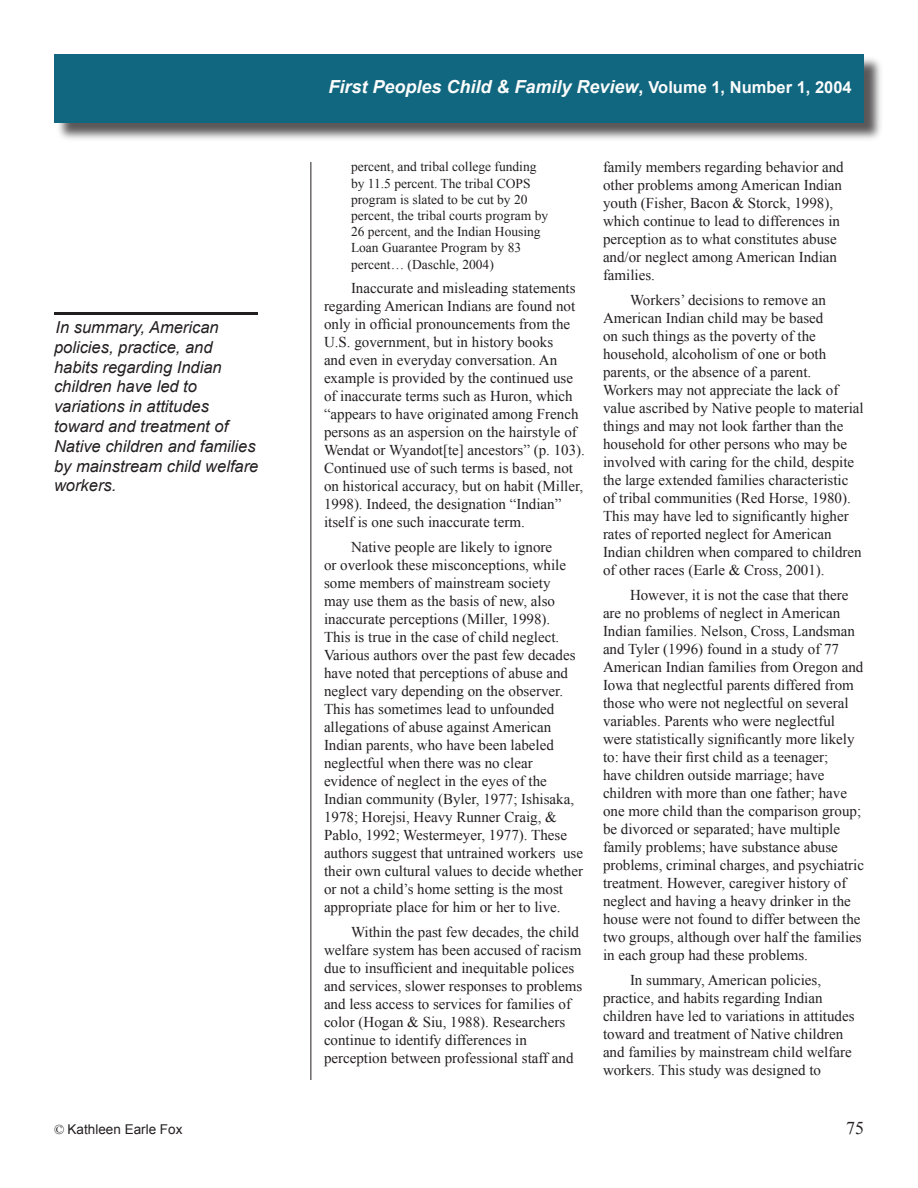
<style>
.page{position:relative;width:918px;height:1188px;background:#fff}
.page>*{position:absolute;margin:0;border:0;box-sizing:border-box;transform-origin:0 0}
.t1{font:700 21px "Arial";color:#fcfcfc}
.t2{font:italic 700 18px "Arial";color:#fcfcfc}
.t3{font:18px "Times New Roman";color:#231f20}
.t4{font:italic 16.5px/19.8px "Arial";color:#231f20}
.t5{font:15px/18px "Times New Roman";color:#231f20}
.t6{font:13.5px/16.2px "Times New Roman";color:#231f20}
.t7{font:13.5px "Arial";color:#231f20}
.s1{font-style:normal}
.s2{font-style:normal;font-size:16.5px}
.s3{font-family:"Times New Roman"}
</style>
<div class="page">
<hr style="left:310px;top:162px;width:1px;height:918px;background:#231f20">
<div style="left:54px;top:55px;width:830px;height:88px;background:#231f20;opacity:.75"></div>
<div style="left:54px;top:54px;width:810px;height:69px;background:#10677f"></div>
<hr style="left:54px;top:312px;width:204px;height:3px;background:#231f20">
<h1 class="t1" style="left:173px;top:65px;width:681px">First Peoples Child &amp; Family Review, Volume 1, Number 1, July 2004</h1>
<p class="t2" style="left:328px;top:75px;width:525px">First Peoples Child &amp; Family Review<span class="s1">,</span> <span class="s2">Volume 1, Number 1, 2004</span></p>
<p class="t4" style="left:54px;top:318px;width:206px">In summary, American policies, practice, and habits regarding Indian children have led to variations in attitudes toward and treatment of<br>Native children and families by mainstream child welfare workers.</p>
<p class="t7" style="left:54px;top:1120px;width:130px"><span class="s3">©</span> Kathleen Earle Fox</p>
<p class="t6" style="left:351px;top:159px;width:199px">percent, and tribal college funding by 11.5 percent. The tribal COPS program is slated to be cut by 20 percent, the tribal courts program by<br>26 percent, and the Indian Housing<br>Loan Guarantee Program by 83 percent… (Daschle, 2004)</p>
<p class="t5" style="left:324px;top:279px;width:262px;text-indent:27px">Inaccurate and misleading statements regarding American Indians are found not only in official pronouncements from the U.S. government, but in history books<br>and even in everyday conversation. An example is provided by the continued use of inaccurate terms such as Huron, which “appears to have originated among French persons as an aspersion on the hairstyle of Wendat or Wyandot[te] ancestors” (p. 103).<br>Continued use of such terms is based, not on historical accuracy, but on habit (Miller, 1998). Indeed, the designation “Indian” itself is one such inaccurate term.</p>
<p class="t5" style="left:324px;top:538px;width:261px;text-indent:27px">Native people are likely to ignore<br>or overlook these misconceptions, while some members of mainstream society<br>may use them as the basis of new, also inaccurate perceptions (Miller, 1998).<br>This is true in the case of child neglect.<br>Various authors over the past few decades have noted that perceptions of abuse and neglect vary depending on the observer.<br>This has sometimes lead to unfounded allegations of abuse against American Indian parents, who have been labeled neglectful when there was no clear evidence of neglect in the eyes of the Indian community (Byler, 1977; Ishisaka, 1978; Horejsi, Heavy Runner Craig, &amp; Pablo, 1992; Westermeyer, 1977). These authors suggest that untrained workers use their own cultural values to decide whether or not a child’s home setting is the most appropriate place for him or her to live.</p>
<p class="t5" style="left:324px;top:923px;width:260px;text-indent:27px">Within the past few decades, the child welfare system has been accused of racism due to insufficient and inequitable polices and services, slower responses to problems and less access to services for families of color (Hogan &amp; Siu, 1988). Researchers continue to identify differences in perception between professional staff and</p>
<p class="t5" style="left:603px;top:158px;width:242px">family members regarding behavior and other problems among American Indian youth (Fisher, Bacon &amp; Storck, 1998), which continue to lead to differences in perception as to what constitutes abuse and/or neglect among American Indian families.</p>
<p class="t5" style="left:603px;top:291px;width:262px;text-indent:27px">Workers’ decisions to remove an American Indian child may be based<br>on such things as the poverty of the household, alcoholism of one or both parents, or the absence of a parent.<br>Workers may not appreciate the lack of value ascribed by Native people to material things and may not look farther than the household for other persons who may be involved with caring for the child, despite the large extended families characteristic of tribal communities (Red Horse, 1980).<br>This may have led to significantly higher rates of reported neglect for American Indian children when compared to children of other races (Earle &amp; Cross, 2001).</p>
<p class="t5" style="left:603px;top:586px;width:263px;text-indent:27px">However, it is not the case that there are no problems of neglect in American Indian families. Nelson, Cross, Landsman and Tyler (1996) found in a study of 77<br>American Indian families from Oregon and Iowa that neglectful parents differed from those who were not neglectful on several variables. Parents who were neglectful were statistically significantly more likely to: have their first child as a teenager;<br>have children outside marriage; have children with more than one father; have one more child than the comparison group; be divorced or separated; have multiple family problems; have substance abuse problems, criminal charges, and psychiatric treatment. However, caregiver history of neglect and having a heavy drinker in the house were not found to differ between the two groups, although over half the families in each group had these problems.</p>
<p class="t5" style="left:603px;top:970px;width:253px;text-indent:27px">In summary, American policies, practice, and habits regarding Indian children have led to variations in attitudes toward and treatment of Native children and families by mainstream child welfare workers. This study was designed to</p>
<p class="t3" style="left:846px;top:1116px;width:19px">75</p>
</div>
